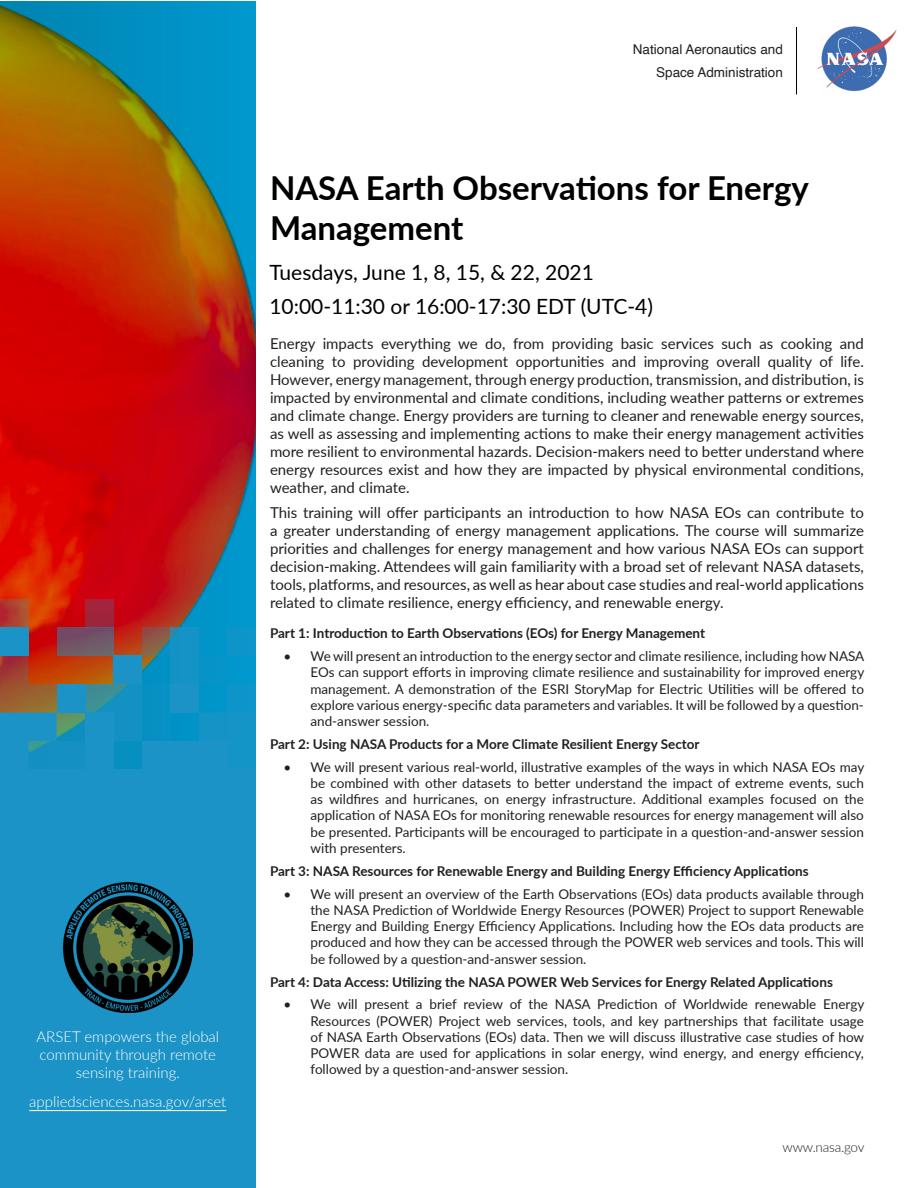
<style>
.page{position:relative;width:918px;height:1188px;background:#fff}
.page>*{position:absolute;margin:0;border:0;box-sizing:border-box;transform-origin:0 0}
.t1{font:700 33px/39.6px "Lato";color:#000}
.t2{font:21px "Lato";color:#000}
.t3{font:15px/18px "Lato";color:#231f20;text-align:justify}
.t4{font:300 15px/18px "Lato";color:#fff;text-align:center}
.t5{font:13.5px/16.2px "Lato";color:#231f20;text-align:justify}
.t6{font:700 13.5px "Lato";color:#231f20}
.t7{font:13.5px "Helvetica";color:#231f20}
.t8{font:300 13.5px "Lato";letter-spacing:-.015em;color:#231f20}
</style>
<div class="page">
<img style="left:0;top:1px;width:256px;height:740px">
<img style="left:817px;top:26px;width:80px;height:66px">
<hr style="left:796px;top:27px;width:1px;height:67px;background:#000">
<div style="left:0;top:769px;width:256px;height:419px;background:#1b93c6"></div>
<hr style="left:29px;top:1110px;width:197px;height:1px;background:#fff">
<img style="left:63px;top:883px;width:130px;height:129px">
<div style="left:28px;top:741px;width:57px;height:28px;background:#1490c2"></div>
<div style="left:85px;top:713px;width:29px;height:56px;background:#1b93c6"></div>
<div style="left:114px;top:741px;width:28px;height:28px;background:#068fc1"></div>
<div style="left:142px;top:684px;width:28px;height:57px;background:#0690c4"></div>
<div style="left:142px;top:741px;width:85px;height:28px;background:#1b93c6"></div>
<div style="left:199px;top:713px;width:57px;height:56px;background:#1493c7"></div>
<div style="left:113px;top:656px;width:29px;height:28px;background:#1b93c6"></div>
<svg style="left:57px;top:713px;width:28px;height:28px"></svg>
<div style="left:57px;top:684px;width:28px;height:29px;background:#1b93c6"></div>
<svg style="left:0;top:656px;width:57px;height:113px"></svg>
<div style="left:0;top:627px;width:28px;height:29px;background:#1b93c6"></div>
<div style="left:170px;top:684px;width:29px;height:29px;background:#1b93c6"></div>
<div style="left:227px;top:684px;width:29px;height:29px;background:#0d95c9"></div>
<div style="left:199px;top:656px;width:28px;height:28px;background:#0694c7"></div>
<svg style="left:142px;top:627px;width:28px;height:29px"></svg>
<svg style="left:85px;top:684px;width:57px;height:57px"></svg>
<div style="left:170px;top:627px;width:29px;height:57px;background:#1493c6"></div>
<div style="left:227px;top:627px;width:29px;height:29px;background:#0d95c9"></div>
<div style="left:57px;top:627px;width:57px;height:29px;background:linear-gradient(to right,#734d63,#6e5c6b)"></div>
<div style="left:0;top:599px;width:28px;height:28px;background:linear-gradient(to right,#b02430,#ae5930)"></div>
<div style="left:85px;top:599px;width:29px;height:28px;background:#a1243a"></div>
<p class="t4" style="left:37px;top:1027px;width:184px">ARSET empowers the global community through remote sensing training.</p>
<p class="t4" style="left:29px;top:1092px;width:199px">appliedsciences.nasa.gov/arset</p>
<p class="t7" style="left:633px;top:39px;width:152px">National Aeronautics and</p>
<p class="t7" style="left:656px;top:62px;width:128px">Space Administration</p>
<p class="t1" style="left:270px;top:167px;width:540px">NASA Earth Observations for Energy<br>Management</p>
<p class="t2" style="left:269px;top:257px;width:326px">Tuesdays, June 1, 8, 15, &amp; 22, 2021</p>
<p class="t2" style="left:269px;top:291px;width:385px">10:00-11:30 or 16:00-17:30 EDT (UTC-4)</p>
<p class="t3" style="left:270px;top:334px;width:596px">Energy impacts everything we do, from providing basic services such as cooking and cleaning to providing development opportunities and improving overall quality of life.<br>However, energy management, through energy production, transmission, and distribution, is impacted by environmental and climate conditions, including weather patterns or extremes and climate change. Energy providers are turning to cleaner and renewable energy sources, as well as assessing and implementing actions to make their energy management activities more resilient to environmental hazards. Decision-makers need to better understand where energy resources exist and how they are impacted by physical environmental conditions, weather, and climate.</p>
<p class="t3" style="left:270px;top:503px;width:596px">This training will offer participants an introduction to how NASA EOs can contribute to a greater understanding of energy management applications. The course will summarize priorities and challenges for energy management and how various NASA EOs can support decision-making. Attendees will gain familiarity with a broad set of relevant NASA datasets, tools, platforms, and resources, as well as hear about case studies and real-world applications related to climate resilience, energy efficiency, and renewable energy.</p>
<p class="t6" style="left:270px;top:623px;width:437px">Part 1: Introduction to Earth Observations (EOs) for Energy Management</p>
<p class="t5" style="left:310px;top:648px;width:555px;text-indent:-27px">• We will present an introduction to the energy sector and climate resilience, including how NASA EOs can support efforts in improving climate resilience and sustainability for improved energy management. A demonstration of the ESRI StoryMap for Electric Utilities will be offered to explore various energy-specific data parameters and variables. It will be followed by a question&shy;and-answer session.</p>
<p class="t6" style="left:270px;top:734px;width:431px">Part 2: Using NASA Products for a More Climate Resilient Energy Sector</p>
<p class="t5" style="left:310px;top:758px;width:555px;text-indent:-27px">• We will present various real-world, illustrative examples of the ways in which NASA EOs may be combined with other datasets to better understand the impact of extreme events, such as wildfires and hurricanes, on energy infrastructure. Additional examples focused on the application of NASA EOs for monitoring renewable resources for energy management will also be presented. Participants will be encouraged to participate in a question-and-answer session with presenters.</p>
<p class="t6" style="left:270px;top:861px;width:540px">Part 3: NASA Resources for Renewable Energy and Building Energy Efficiency Applications</p>
<p class="t5" style="left:310px;top:885px;width:555px;text-indent:-27px">• We will present an overview of the Earth Observations (EOs) data products available through the NASA Prediction of Worldwide Energy Resources (POWER) Project to support Renewable Energy and Building Energy Efficiency Applications. Including how the EOs data products are produced and how they can be accessed through the POWER web services and tools. This will be followed by a question-and-answer session.</p>
<p class="t6" style="left:270px;top:972px;width:564px">Part 4: Data Access: Utilizing the NASA POWER Web Services for Energy Related Applications</p>
<p class="t5" style="left:310px;top:996px;width:555px;text-indent:-27px">• We will present a brief review of the NASA Prediction of Worldwide renewable Energy Resources (POWER) Project web services, tools, and key partnerships that facilitate usage of NASA Earth Observations (EOs) data. Then we will discuss illustrative case studies of how POWER data are used for applications in solar energy, wind energy, and energy efficiency, followed by a question-and-answer session.</p>
<p class="t8" style="left:783px;top:1138px;width:83px">www.nasa.gov</p>
</div>
